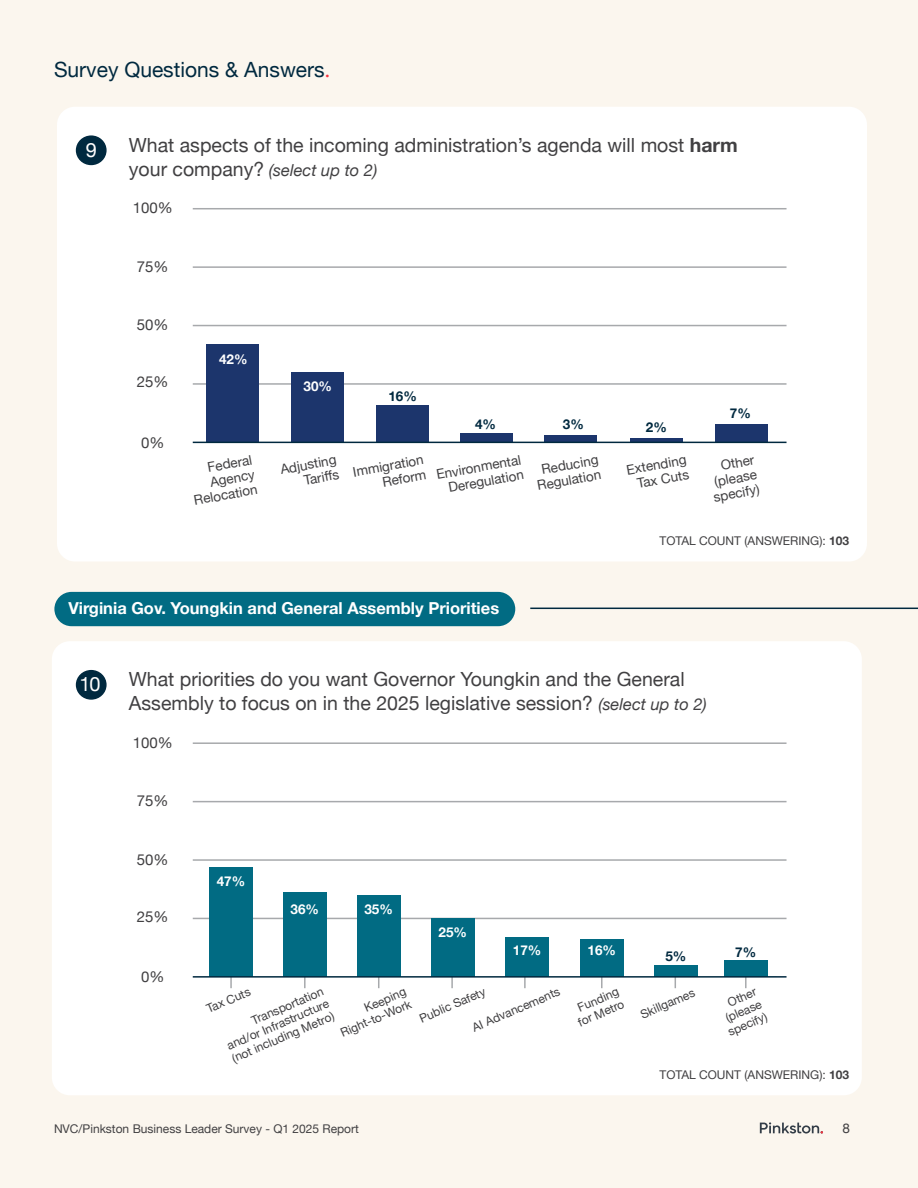
<style>
.page{position:relative;width:918px;height:1188px;background:#fbf6ee}
.page>*{position:absolute;margin:0;border:0;box-sizing:border-box;transform-origin:0 0}
.t1{font:21px "Helvetica Neue";color:#00293f}
.t2{font:19.95px "Helvetica Neue";color:#fff}
.t3{font:19.5px/24px "Helvetica Neue";color:#414042}
.t4{font:700 16.5px "Helvetica Neue";color:#fff}
.t5{font:italic 16.5px "Helvetica Neue";color:#414042}
.t6{font:15px "Helvetica Neue";color:#414042}
.t7{font:13.5px/15px "Helvetica Neue";color:#414042;text-align:right}
.t8{font:700 13.5px "Helvetica Neue";color:#fff}
.t9{font:700 13.5px "Helvetica Neue";color:#00293f}
.t10{font:12px/13.5px "Helvetica Neue";color:#414042;text-align:justify}
.s1{font-family:"Playfair Display";color:#f6333f}
.s2{font-weight:700}
.s3{font-style:normal;font-size:19.5px}
.s4{font-style:italic;font-size:16.5px}
</style>
<div class="page">
<svg style="left:760px;top:1122px;width:63px;height:12px"></svg>
<div style="left:57px;top:107px;width:810px;height:455px;background:#fff;border-radius:18px"></div>
<div style="left:52px;top:641px;width:810px;height:454px;background:#fff;border-radius:18px"></div>
<hr style="left:193px;top:208px;width:594px;height:1px;background:#a7a9ac">
<hr style="left:193px;top:742px;width:594px;height:2px;background:#a7a9ac">
<hr style="left:193px;top:266px;width:594px;height:2px;background:#a7a9ac">
<hr style="left:193px;top:801px;width:594px;height:1px;background:#a7a9ac">
<hr style="left:193px;top:325px;width:594px;height:1px;background:#a7a9ac">
<hr style="left:193px;top:859px;width:594px;height:2px;background:#a7a9ac">
<hr style="left:193px;top:383px;width:594px;height:2px;background:#a7a9ac">
<hr style="left:193px;top:918px;width:594px;height:1px;background:#a7a9ac">
<hr style="left:530px;top:608px;width:388px;height:1px;background:#00293f">
<div style="left:54px;top:592px;width:461px;height:34px;background:#016b83;border-radius:17px"></div>
<div style="left:77px;top:136px;width:29px;height:28px;background:#00293f;border-radius:50%"></div>
<div style="left:76px;top:135px;width:31px;height:30px;border:2px solid #00293f;border-radius:50%"></div>
<div style="left:77px;top:671px;width:29px;height:28px;background:#00293f;border-radius:50%"></div>
<div style="left:76px;top:670px;width:31px;height:30px;border:2px solid #00293f;border-radius:50%"></div>
<div style="left:206px;top:344px;width:53px;height:99px;background:#1c356c"></div>
<div style="left:292px;top:372px;width:52px;height:71px;background:#1c356c"></div>
<div style="left:376px;top:405px;width:52px;height:38px;background:#1c356c"></div>
<svg style="left:630px;top:438px;width:53px;height:4px"></svg>
<svg style="left:545px;top:436px;width:52px;height:6px"></svg>
<div style="left:460px;top:433px;width:52px;height:10px;background:#1c356c"></div>
<div style="left:715px;top:424px;width:53px;height:19px;background:#1c356c"></div>
<svg style="left:745px;top:978px;width:2px;height:10px"></svg>
<div style="left:724px;top:961px;width:43px;height:16px;background:#016b83"></div>
<div style="left:654px;top:965px;width:43px;height:12px;background:#016b83"></div>
<svg style="left:524px;top:978px;width:2px;height:10px"></svg>
<div style="left:506px;top:937px;width:43px;height:40px;background:#016b83"></div>
<svg style="left:601px;top:978px;width:2px;height:10px"></svg>
<div style="left:580px;top:940px;width:43px;height:37px;background:#016b83"></div>
<svg style="left:304px;top:978px;width:2px;height:10px"></svg>
<div style="left:283px;top:893px;width:43px;height:84px;background:#016b83"></div>
<svg style="left:451px;top:978px;width:2px;height:10px"></svg>
<div style="left:431px;top:919px;width:43px;height:58px;background:#016b83"></div>
<svg style="left:230px;top:978px;width:2px;height:10px"></svg>
<div style="left:209px;top:867px;width:44px;height:110px;background:#016b83"></div>
<div style="left:357px;top:895px;width:43px;height:82px;background:#016b83"></div>
<hr style="left:193px;top:976px;width:594px;height:2px;background:#00293f">
<hr style="left:193px;top:442px;width:594px;height:1px;background:#00293f">
<h1 class="t1" style="left:54px;top:54px;width:277px">Survey Questions &amp; Answers<span class="s1">.</span></h1>
<h2 class="t2" style="left:86px;top:135px;width:13px">9</h2>
<h3 class="t3" style="left:129px;top:135px;width:610px">What aspects of the incoming administration’s agenda will most <span class="s2">harm</span></h3>
<h3 class="t5" style="left:129px;top:159px;width:250px"><span class="s3">your company?</span> (select up to 2)</h3>
<p class="t6" style="left:133px;top:197px;width:42px">100%</p>
<p class="t6" style="left:137px;top:255px;width:33px">75%</p>
<p class="t6" style="left:137px;top:314px;width:33px">50%</p>
<p class="t6" style="left:137px;top:371px;width:33px">25%</p>
<p class="t6" style="left:141px;top:432px;width:25px">0%</p>
<p class="t8" style="left:219px;top:349px;width:30px">42%</p>
<p class="t7" style="left:188px;top:464px;width:66px;rotate:-10deg">Federal<br>Agency<br>Relocation</p>
<p class="t8" style="left:304px;top:375px;width:30px">30%</p>
<p class="t7" style="left:279px;top:463px;width:58px;rotate:-10deg">Adjusting<br>Tariff s</p>
<p class="t9" style="left:388px;top:385px;width:30px">16%</p>
<p class="t7" style="left:352px;top:465px;width:73px;rotate:-10deg">Immigration<br>Reform</p>
<p class="t9" style="left:475px;top:413px;width:23px">4%</p>
<p class="t7" style="left:435px;top:468px;width:87px;rotate:-10deg">Environmental<br>Deregulation</p>
<p class="t9" style="left:563px;top:413px;width:23px">3%</p>
<p class="t7" style="left:534px;top:464px;width:66px;text-align:center;rotate:-10deg">Reducing<br>Regulation</p>
<p class="t9" style="left:646px;top:416px;width:23px">2%</p>
<p class="t7" style="left:625px;top:463px;width:62px;text-align:center;rotate:-10deg">Extending<br>Tax Cuts</p>
<p class="t9" style="left:730px;top:403px;width:23px">7%</p>
<p class="t7" style="left:707px;top:461px;width:48px;text-align:justify;text-indent:13px;rotate:-10deg">Other (please specify)</p>
<p class="t10" style="left:660px;top:535px;width:191px">TOTAL COUNT (ANSWERING): <span class="s2">103</span></p>
<h3 class="t4" style="left:69px;top:595px;width:432px">Virginia Gov. Youngkin and General Assembly Priorities</h3>
<h2 class="t2" style="left:79px;top:670px;width:23px">10</h2>
<h3 class="t3" style="left:129px;top:669px;width:580px">What priorities do you want Governor Youngkin and the General<br>Assembly to focus on in the 2025 legislative session? <span class="s4">(select up to 2)</span></h3>
<p class="t6" style="left:133px;top:732px;width:42px">100%</p>
<p class="t6" style="left:137px;top:790px;width:33px">75%</p>
<p class="t6" style="left:137px;top:848px;width:33px">50%</p>
<p class="t6" style="left:137px;top:906px;width:33px">25%</p>
<p class="t6" style="left:141px;top:966px;width:25px">0%</p>
<p class="t8" style="left:217px;top:870px;width:30px">47%</p>
<p class="t8" style="left:291px;top:898px;width:30px">36%</p>
<p class="t8" style="left:364px;top:898px;width:30px">35%</p>
<p class="t8" style="left:439px;top:921px;width:30px">25%</p>
<p class="t8" style="left:513px;top:940px;width:30px">17%</p>
<p class="t10" style="left:220px;top:1028px;width:112px;text-indent:33px;rotate:-23deg">Transportation and/or Infrastructure (not including Metro)</p>
<p class="t10" style="left:470px;top:1022px;width:96px;rotate:-23deg">AI Advancements</p>
<p class="t10" style="left:205px;top:1004px;width:48px;rotate:-23deg">Tax Cuts</p>
<p class="t10" style="left:418px;top:1013px;width:72px;rotate:-23deg">Public Safety</p>
<p class="t10" style="left:333px;top:1015px;width:77px;text-align:right;rotate:-23deg">Keeping<br>Right-to-Work</p>
<p class="t8" style="left:588px;top:940px;width:30px">16%</p>
<p class="t10" style="left:571px;top:1005px;width:51px;text-align:center;rotate:-23deg">Funding for Metro</p>
<p class="t9" style="left:665px;top:946px;width:23px">5%</p>
<p class="t10" style="left:639px;top:1009px;width:60px;rotate:-23deg">Skillgames</p>
<p class="t9" style="left:735px;top:941px;width:23px">7%</p>
<p class="t10" style="left:716px;top:1001px;width:43px;text-indent:11px;rotate:-23deg">Other (please specify)</p>
<p class="t10" style="left:660px;top:1069px;width:191px">TOTAL COUNT (ANSWERING): <span class="s2">103</span></p>
<p class="t10" style="left:54px;top:1122px;width:306px">NVC/Pinkston Business Leader Survey - Q1 2025 Report</p>
<p class="t7" style="left:842px;top:1121px;width:9px">8</p>
</div>
